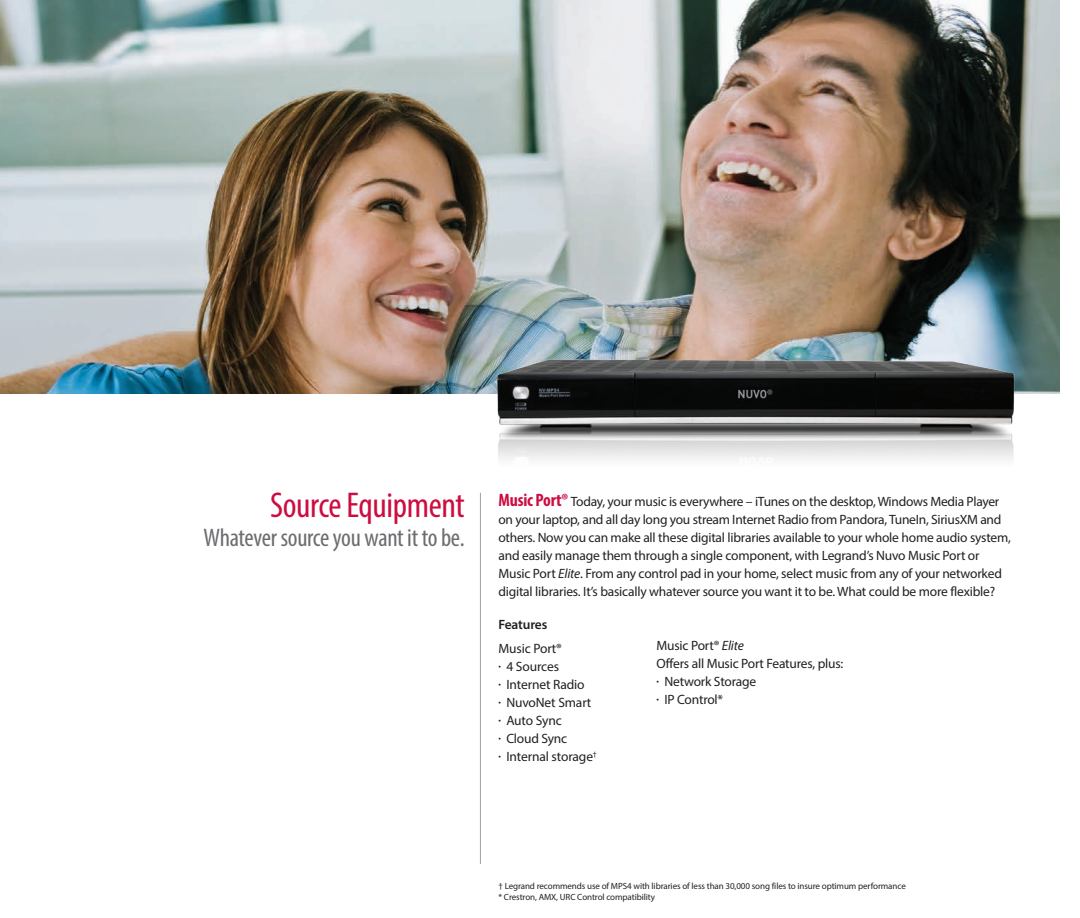
<style>
.page{position:relative;width:1080px;height:918px;background:#fff}
.page>*{position:absolute;margin:0;border:0;box-sizing:border-box;transform-origin:0 0}
.t1{font:condensed 36px "Myriad Pro";letter-spacing:-.01em;color:#cd0d40}
.t2{font:condensed 25.5px "Myriad Pro";letter-spacing:-.015em;color:#6c6d70}
.t3{font:13.5px/18px "Myriad Pro";letter-spacing:-.015em;color:#231f20}
.t4{font:600 13.5px "Myriad Pro";letter-spacing:-.01em;color:#231f20}
.t5{font:9px/10.8px "Myriad Pro";letter-spacing:-.01em;color:#231f20}
.s1{font-weight:700;font-stretch:condensed;font-size:18px;color:#cd0d40}
.s2{font-style:italic}
</style>
<div class="page">
<img style="left:0;top:0;width:1060px;height:394px">
<img style="left:475px;top:340px;width:565px;height:120px">
<hr style="left:480px;top:493px;width:1px;height:371px;background:#a1a1a5">
<h1 class="t1" style="left:270px;top:483px;width:196px">Source Equipment</h1>
<h2 class="t2" style="left:203px;top:522px;width:263px">Whatever source you want it to be.</h2>
<p class="t3" style="left:498px;top:493px;width:514px"><span class="s1">Music Port®</span> Today, your music is everywhere – iTunes on the desktop, Windows Media Player on your laptop, and all day long you stream Internet Radio from Pandora, TuneIn, SiriusXM and others. Now you can make all these digital libraries available to your whole home audio system, and easily manage them through a single component, with Legrand’s Nuvo Music Port or Music Port <span class="s2">Elite</span>. From any control pad in your home, select music from any of your networked digital libraries. It’s basically whatever source you want it to be. What could be more flexible?</p>
<p class="t4" style="left:498px;top:616px;width:50px">Features</p>
<p class="t3" style="left:498px;top:639px;width:65px">Music Port®</p>
<p class="t3" style="left:498px;top:658px;width:62px"><sup>•</sup> 4 Sources</p>
<p class="t3" style="left:498px;top:676px;width:88px"><sup>•</sup> Internet Radio</p>
<p class="t3" style="left:498px;top:694px;width:94px"><sup>•</sup> NuvoNet Smart</p>
<p class="t3" style="left:498px;top:712px;width:65px"><sup>•</sup> Auto Sync</p>
<p class="t3" style="left:498px;top:730px;width:70px"><sup>•</sup> Cloud Sync</p>
<p class="t3" style="left:498px;top:748px;width:100px"><sup>•</sup> Internal storage<sup>†</sup></p>
<p class="t3" style="left:657px;top:636px;width:188px">Music Port® <span class="s2">Elite<br></span>Offers all Music Port Features, plus:</p>
<p class="t3" style="left:657px;top:672px;width:101px"><sup>•</sup> Network Storage</p>
<p class="t3" style="left:657px;top:690px;width:68px"><sup>•</sup> IP Control*</p>
<p class="t5" style="left:498px;top:881px;width:409px">† Legrand recommends use of MPS4 with libraries of less than 30,000 song files to insure optimum performance * Crestron, AMX, URC Control compatibility</p>
</div>
